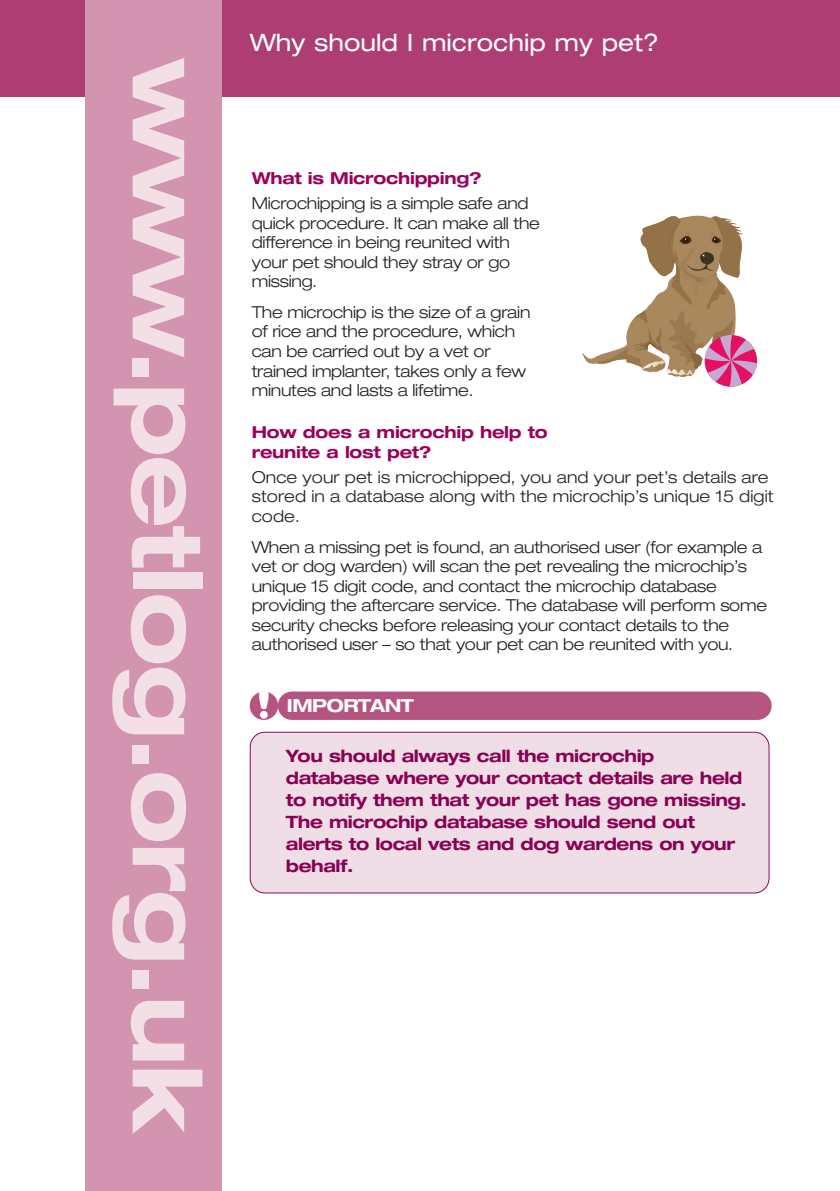
<style>
.page{position:relative;width:840px;height:1191px;background:#fff}
.page>*{position:absolute;margin:0;border:0;box-sizing:border-box;transform-origin:0 0}
.t1{font:700 expanded 96px "Helvetica Neue LT Std";letter-spacing:-.025em;color:#f3e0e7}
.t2{font:expanded 24px "Helvetica Neue LT Std";color:#fff}
.t3{font:700 expanded 18px "Helvetica Neue LT Std";letter-spacing:-.025em;color:#fff}
.t4{font:700 expanded 17px/22px "Helvetica Neue LT Std";letter-spacing:-.025em;color:#890154}
.t5{font:300 expanded 16.4px/19.4px "Helvetica Neue LT Std";letter-spacing:-.015em;color:#231f20}
.t6{font:300 expanded 16.4px/19.4px "Helvetica Neue LT Std";letter-spacing:.005em;color:#231f20}
.t7{font:700 expanded 16.4px/19.4px "Helvetica Neue LT Std";letter-spacing:-.015em;color:#9c0159}
</style>
<div class="page">
<div style="left:0;top:0;width:839px;height:96px;background:#ad3d73"></div>
<div style="left:85px;top:0;width:136px;height:1191px;background:#d294ae"></div>
<svg style="left:582px;top:215px;width:174px;height:172px"></svg>
<div style="left:250px;top:732px;width:518px;height:160px;background:#efdee6;border-radius:14px"></div>
<div style="left:249px;top:731px;width:520px;height:162px;border:2px solid #890154;border-radius:15px"></div>
<svg style="left:249px;top:691px;width:29px;height:29px"></svg>
<div style="left:278px;top:691px;width:493px;height:29px;background:#b65480;border-radius:14px"></div>
<svg style="left:259px;top:691px;width:9px;height:18px"></svg>
<div style="left:260px;top:711px;width:7px;height:7px;background:#fff;border-radius:50%"></div>
<h1 class="t1" style="left:202px;top:58px;width:1077px;rotate:90deg">www.petlog.org.uk</h1>
<h2 class="t2" style="left:249px;top:34px;width:410px">Why should I microchip my pet?</h2>
<p class="t7" style="left:251px;top:170px;width:231px">What is Microchipping?</p>
<p class="t5" style="left:251px;top:195px;width:289px">Microchipping is a simple safe and quick procedure. It can make all the difference in being reunited with your pet should they stray or go missing.</p>
<p class="t5" style="left:251px;top:304px;width:280px">The microchip is the size of a grain of rice and the procedure, which can be carried out by a vet or trained implanter, takes only a few minutes and lasts a lifetime.</p>
<p class="t7" style="left:251px;top:424px;width:297px">How does a microchip help to reunite a lost pet?</p>
<p class="t6" style="left:251px;top:469px;width:523px">Once your pet is microchipped, you and your pet’s details are stored in a database along with the microchip’s unique 15 digit code.</p>
<p class="t5" style="left:251px;top:539px;width:516px">When a missing pet is found, an authorised user (for example a vet or dog warden) will scan the pet revealing the microchip’s unique 15 digit code, and contact the microchip database providing the aftercare service. The database will perform some security checks before releasing your contact details to the authorised user – so that your pet can be reunited with you.</p>
<p class="t3" style="left:287px;top:695px;width:128px">IMPORTANT</p>
<p class="t4" style="left:286px;top:746px;width:462px">You should always call the microchip database where your contact details are held to notify them that your pet has gone missing.<br>The microchip database should send out alerts to local vets and dog wardens on your behalf.</p>
</div>
